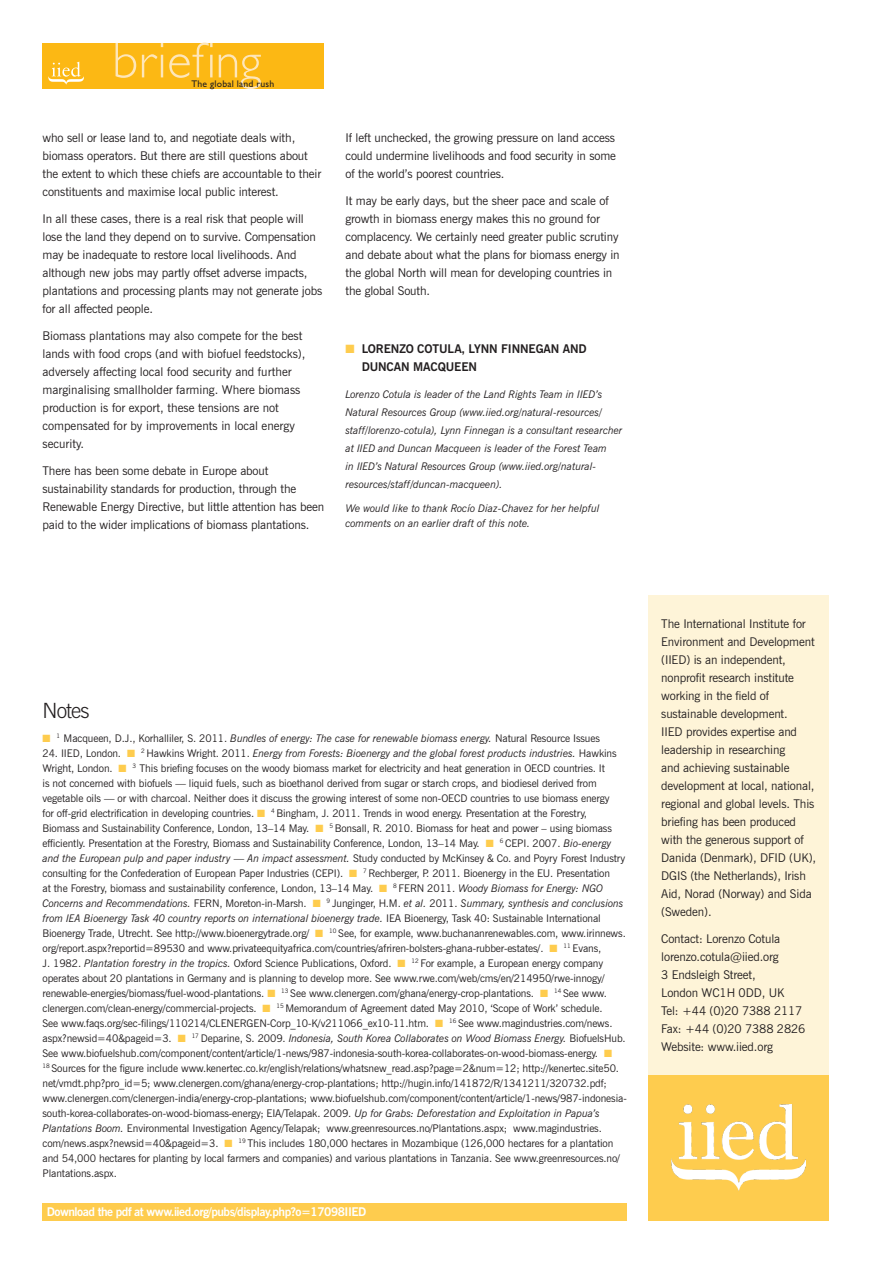
<style>
.page{position:relative;width:893px;height:1263px;background:#fff}
.page>*{position:absolute;margin:0;border:0;box-sizing:border-box;transform-origin:0 0}
.t1{font:300 21px "News Gothic BT";letter-spacing:-.04em;color:#231f20}
.t2{font:12px/18px "News Gothic BT";letter-spacing:-.01em;color:#231f20}
.t3{font:700 12px "News Gothic BT";letter-spacing:-.04em;color:#fff}
.t4{font:700 12px/18px "News Gothic BT";letter-spacing:-.01em;color:#231f20}
.t5{font:10.5px/15px "News Gothic BT";letter-spacing:-.01em;color:#231f20}
.t6{font:italic 10.5px/18px "News Gothic BT";letter-spacing:-.01em;color:#231f20}
.t7{font:9.6px "Gill Sans";letter-spacing:.02em;color:#231f20}
.s1{color:#fecc4e}
.s2{font-style:italic}
</style>
<div class="page">
<div style="left:43px;top:1203px;width:584px;height:17px;background:#fecc4e"></div>
<div style="left:648px;top:595px;width:181px;height:619px;background:#fef4d8"></div>
<div style="left:648px;top:1075px;width:181px;height:145px;background:#fecc4e"></div>
<img style="left:672px;top:1105px;width:133px;height:85px">
<div style="left:43px;top:43px;width:281px;height:46px;background:#fcb814"></div>
<svg style="left:48px;top:62px;width:36px;height:23px"></svg>
<svg style="left:116px;top:43px;width:20px;height:35px"></svg>
<svg style="left:142px;top:54px;width:16px;height:23px"></svg>
<hr style="left:161px;top:55px;width:2px;height:22px;background:#fee6b9">
<svg style="left:169px;top:43px;width:44px;height:35px"></svg>
<svg style="left:219px;top:54px;width:42px;height:35px"></svg>
<p class="t7" style="left:191px;top:78px;width:84px">The global land rush</p>
<p class="t2" style="left:43px;top:128px;width:280px">who sell or lease land to, and negotiate deals with, biomass operators. But there are still questions about the extent to which these chiefs are accountable to their constituents and maximise local public interest.</p>
<p class="t2" style="left:43px;top:209px;width:281px">In all these cases, there is a real risk that people will lose the land they depend on to survive. Compensation may be inadequate to restore local livelihoods. And although new jobs may partly offset adverse impacts, plantations and processing plants may not generate jobs for all affected people.</p>
<p class="t2" style="left:43px;top:326px;width:264px">Biomass plantations may also compete for the best lands with food crops (and with biofuel feedstocks), adversely affecting local food security and further marginalising smallholder farming. Where biomass production is for export, these tensions are not compensated for by improvements in local energy security.</p>
<p class="t2" style="left:43px;top:461px;width:283px">There has been some debate in Europe about sustainability standards for production, through the Renewable Energy Directive, but little attention has been paid to the wider implications of biomass plantations.</p>
<p class="t2" style="left:345px;top:128px;width:272px;text-align:justify">If left unchecked, the growing pressure on land access could undermine livelihoods and food security in some of the world’s poorest countries.</p>
<p class="t2" style="left:345px;top:191px;width:276px">It may be early days, but the sheer pace and scale of growth in biomass energy makes this no ground for complacency. We certainly need greater public scrutiny and debate about what the plans for biomass energy in the global North will mean for developing countries in the global South.</p>
<p class="t4" style="left:362px;top:340px;width:225px;text-indent:-16px"><span class="s1">■</span> LORENZO COTULA, LYNN FI NNEGAN AND<br>DUNCAN MACQUEEN</p>
<p class="t6" style="left:345px;top:386px;width:278px">Lorenzo Cotula is leader of the Land Rights Team in IIED’s Natural Resources Group (www.iied.org/natural-resources/ staff/lorenzo-cotula), Lynn Finnegan is a consultant researcher at IIED and Duncan Macqueen is leader of the Forest Team<br>in IIED’s Natural Resources Group (www.iied.org/natural&shy;resources/staff/duncan-macqueen).</p>
<p class="t6" style="left:345px;top:501px;width:256px;line-height:15px">We would like to thank Rocío Diaz-Chavez for her helpful comments on an earlier draft of this note.</p>
<h1 class="t1" style="left:43px;top:697px;width:48px">Notes</h1>
<p class="t5" style="left:43px;top:730px;width:559px"><span class="s1">■</span> <sup>1</sup> Macqueen, D.J., Korhalliler, S. 2011. <span class="s2">Bundles of energy: The case for renewable biomass energy.</span> Natural Resource Issues</p>
<p class="t5" style="left:43px;top:745px;width:586px">24. IIED, London. <span class="s1">■</span> <sup>2</sup> Hawkins Wright. 2011. <span class="s2">Energy from Forests: Bioenergy and the global forest products industries.</span> Hawkins Wright, London. <span class="s1">■</span> <sup>3</sup> This briefing focuses on the woody biomass market for electricity and heat generation in OECD countries. It<br>is not concerned with biofuels — liquid fuels, such as bioethanol derived from sugar or starch crops, and biodiesel derived from vegetable oils — or with charcoal. Neither does it discuss the growing interest of some non-OECD countries to use biomass energy<br>for off-grid electrification in developing countries. <span class="s1">■</span> <sup>4</sup> Bingham, J. 2011. Trends in wood energy. Presentation at the Forestry, Biomass and Sustainability Conference, London, 13–14 May. <span class="s1">■</span> <sup>5</sup> Bonsall, R. 2010. Biomass for heat and power – using biomass efficiently. Presentation at the Forestry, Biomass and Sustainability Conference, London, 13–14 May. <span class="s1">■</span> <sup>6</sup> CEPI. 2007. <span class="s2">Bio-energy and the European pulp and paper industry — An impact assessment.</span> Study conducted by McKinsey &amp; Co. and Poyry Forest Industry consulting for the Confederation of European Paper Industries (CEPI). <span class="s1">■</span> <sup>7</sup> Rechberger, P. 2011. Bioenergy in the EU. Presentation<br>at the Forestry, biomass and sustainability conference, London, 13–14 May. <span class="s1">■</span> <sup>8</sup> FERN 2011. <span class="s2">Woody Biomass for Energy: NGO Concerns and Recommendations.</span> FERN, Moreton-in-Marsh. <span class="s1">■</span> <sup>9</sup> Junginger, H.M. <span class="s2">et al.</span> 2011. <span class="s2">Summary, synthesis and conclusions from IEA Bioenergy Task 40 country reports on international bioenergy trade.</span> IEA Bioenergy, Task 40: Sustainable International Bioenergy Trade, Utrecht. See http://www.bioenergytrade.org/ <span class="s1">■</span> <sup>10</sup> See, for example, www.buchananrenewables.com, www.irinnews. org/report.aspx?reportid=89530 and www.privateequityafrica.com/countries/afriren-bolsters-ghana-rubber-estates/. <span class="s1">■</span> <sup>11</sup> Evans,<br>J. 1982. <span class="s2">Plantation forestry in the tropics.</span> Oxford Science Publications, Oxford. <span class="s1">■</span> <sup>12</sup> For example, a European energy company operates about 20 plantations in Germany and is planning to develop more. See www.rwe.com/web/cms/en/214950/rwe-innogy/ renewable-energies/biomass/fuel-wood-plantations. <span class="s1">■</span> <sup>13</sup> See www.clenergen.com/ghana/energy-crop-plantations. <span class="s1">■</span> <sup>14</sup> See www. clenergen.com/clean-energy/commercial-projects. <span class="s1">■</span> <sup>15</sup> Memorandum of Agreement dated May 2010, ‘Scope of Work’ schedule.<br>See www.faqs.org/sec-filings/110214/CLENERGEN-Corp_10-K/v211066_ex10-11.htm. <span class="s1">■</span> <sup>16</sup> See www.magindustries.com/news. aspx?newsid=40&amp;pageid=3. <span class="s1">■</span> <sup>17</sup> Deparine, S. 2009. <span class="s2">Indonesia, South Korea Collaborates on Wood Biomass Energy.</span> BiofuelsHub.<br>See www.biofuelshub.com/component/content/article/1-news/987-indonesia-south-korea-collaborates-on-wood-biomass-energy. <span class="s1">■<br></span><sup>18</sup> Sources for the figure include www.kenertec.co.kr/english/relations/whatsnew_read.asp?page=2&amp;num=12; http://kenertec.site50. net/vmdt.php?pro_id=5; www.clenergen.com/ghana/energy-crop-plantations; http://hugin.info/141872/R/1341211/320732.pdf; www.clenergen.com/clenergen-india/energy-crop-plantations; www.biofuelshub.com/component/content/article/1-news/987-indonesia&shy;south-korea-collaborates-on-wood-biomass-energy; EIA/Telapak. 2009. <span class="s2">Up for Grabs: Deforestation and Exploitation in Papua’s Plantations Boom.</span> Environmental Investigation Agency/Telapak; www.greenresources.no/Plantations.aspx; www.magindustries. com/news.aspx?newsid=40&amp;pageid=3. <span class="s1">■</span> <sup>19</sup> This includes 180,000 hectares in Mozambique (126,000 hectares for a plantation and 54,000 hectares for planting by local farmers and companies) and various plantations in Tanzania. See www.greenresources.no/ Plantations.aspx.</p>
<p class="t3" style="left:47px;top:1205px;width:321px">DOWNLOAD THE PDF AT WWW.IIED.ORG/PUBS/DISPLAY.PHP?O=17098IIED</p>
<p class="t2" style="left:661px;top:614px;width:156px">The International Institute for<br>Environment and Development (IIED) is an independent, nonprofit research institute working in the field of sustainable development.<br>IIED provides expertise and leadership in researching<br>and achieving sustainable development at local, national, regional and global levels. This briefing has been produced with the generous support of<br>Danida (Denmark), DFID (UK),<br>DGIS (the Netherlands), Irish<br>Aid, Norad (Norway) and Sida (Sweden).</p>
<p class="t2" style="left:661px;top:929px;width:146px">Contact: Lorenzo Cotula lorenzo.cotula@iied.org<br>3 Endsleigh Street,<br>London WC1H 0DD, UK<br>Tel: +44 (0)20 7388 2117<br>Fax: +44 (0)20 7388 2826<br>Website: www.iied.org</p>
</div>
